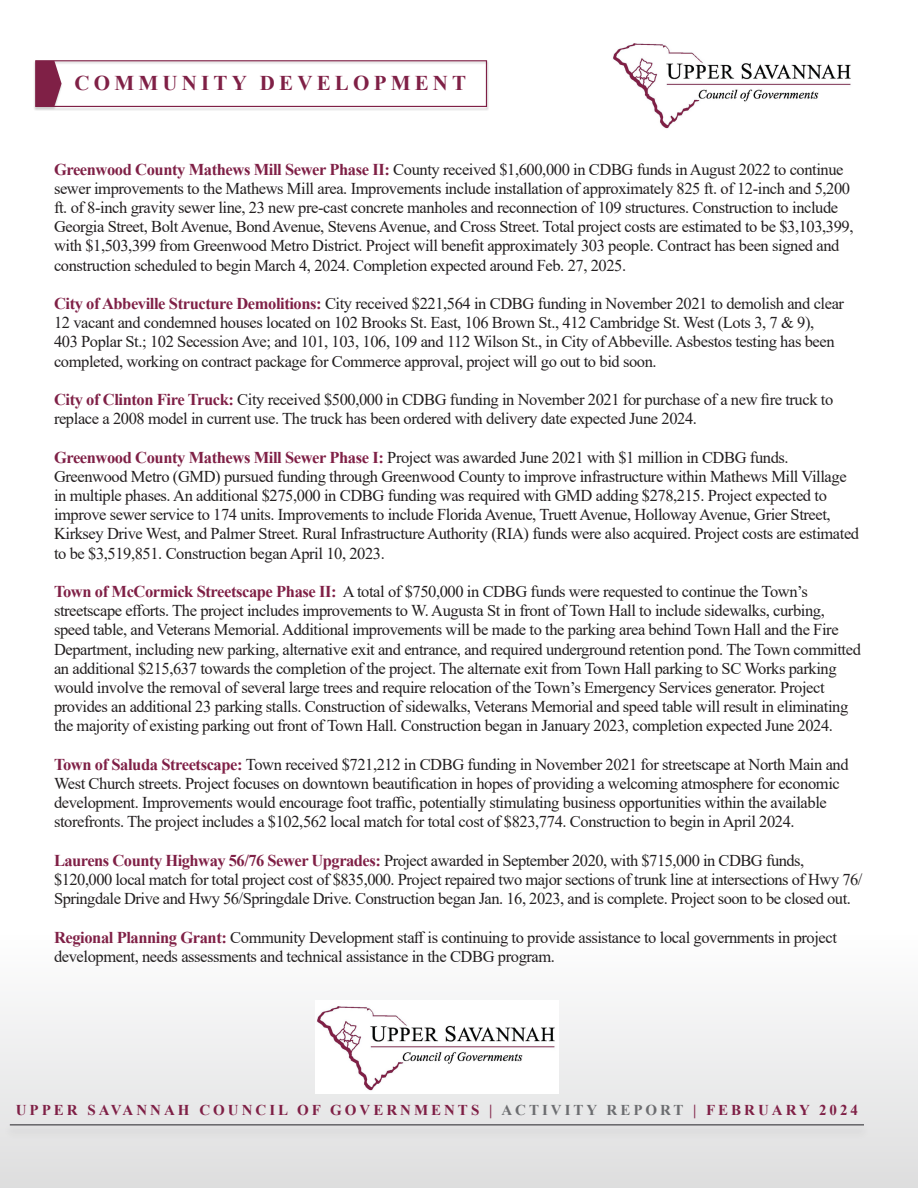
<style>
.page{position:relative;width:918px;height:1188px;background:#fff}
.page>*{position:absolute;margin:0;border:0;box-sizing:border-box;transform-origin:0 0}
.t1{font:700 21px "Times New Roman";letter-spacing:.2em;color:#7f2046}
.t2{font:16.5px/19.2px "Times New Roman";letter-spacing:-.025em;color:#231f20}
.t3{font:700 15px "Times New Roman";letter-spacing:.2em;color:#7f2046}
.s1{font-weight:700;color:#7f2046}
.s2{color:#6c6d70}
</style>
<div class="page">
<div style="left:0;top:875px;width:918px;height:313px;background:linear-gradient(to bottom,#fff,#dfdfdf)"></div>
<img style="left:613px;top:43px;width:238px;height:86px">
<div style="left:3px;top:1123px;width:868px;height:17px;background:#e1e1e1"></div>
<hr style="left:10px;top:1124px;width:854px;height:2px;background:#636366">
<img style="left:315px;top:1000px;width:244px;height:94px">
<div style="left:33px;top:60px;width:456px;height:51px;background:#231f20;opacity:.22"></div>
<svg style="left:37px;top:62px;width:25px;height:43px"></svg>
<div style="left:35px;top:60px;width:452px;height:47px;border:1px solid #7f2046"></div>
<p class="t1" style="left:75px;top:68px;width:393px">COMMUNITY DEVELOPMENT</p>
<p class="t2" style="left:54px;top:159px;width:801px"><span class="s1">Greenwood County Mathews Mill Sewer Phase II:</span> County received $1,600,000 in CDBG funds in August 2022 to continue sewer improvements to the Mathews Mill area. Improvements include installation of approximately 825 ft. of 12-inch and 5,200 ft. of 8-inch gravity sewer line, 23 new pre-cast concrete manholes and reconnection of 109 structures. Construction to include Georgia Street, Bolt Avenue, Bond Avenue, Stevens Avenue, and Cross Street. Total project costs are estimated to be $3,103,399, with $1,503,399 from Greenwood Metro District. Project will benefit approximately 303 people. Contract has been signed and construction scheduled to begin March 4, 2024. Completion expected around Feb. 27, 2025.</p>
<p class="t2" style="left:54px;top:293px;width:792px"><span class="s1">City of Abbeville Structure Demolitions:</span> City received $221,564 in CDBG funding in November 2021 to demolish and clear 12 vacant and condemned houses located on 102 Brooks St. East, 106 Brown St., 412 Cambridge St. West (Lots 3, 7 &amp; 9),<br>403 Poplar St.; 102 Secession Ave; and 101, 103, 106, 109 and 112 Wilson St., in City of Abbeville. Asbestos testing has been completed, working on contract package for Commerce approval, project will go out to bid soon.</p>
<p class="t2" style="left:54px;top:389px;width:781px"><span class="s1">City of Clinton Fire Truck:</span> City received $500,000 in CDBG funding in November 2021 for purchase of a new fire truck to replace a 2008 model in current use. The truck has been ordered with delivery date expected June 2024.</p>
<p class="t2" style="left:54px;top:447px;width:807px"><span class="s1">Greenwood County Mathews Mill Sewer Phase I:</span> Project was awarded June 2021 with $1 million in CDBG funds.<br>Greenwood Metro (GMD) pursued funding through Greenwood County to improve infrastructure within Mathews Mill Village in multiple phases. An additional $275,000 in CDBG funding was required with GMD adding $278,215. Project expected to improve sewer service to 174 units. Improvements to include Florida Avenue, Truett Avenue, Holloway Avenue, Grier Street, Kirksey Drive West, and Palmer Street. Rural Infrastructure Authority (RIA) funds were also acquired. Project costs are estimated to be $3,519,851. Construction began April 10, 2023.</p>
<p class="t2" style="left:54px;top:581px;width:808px"><span class="s1">Town of McCormick Streetscape Phase II:</span> A total of $750,000 in CDBG funds were requested to continue the Town’s streetscape efforts. The project includes improvements to W. Augusta St in front of Town Hall to include sidewalks, curbing, speed table, and Veterans Memorial. Additional improvements will be made to the parking area behind Town Hall and the Fire Department, including new parking, alternative exit and entrance, and required underground retention pond. The Town committed an additional $215,637 towards the completion of the project. The alternate exit from Town Hall parking to SC Works parking would involve the removal of several large trees and require relocation of the Town’s Emergency Services generator. Project provides an additional 23 parking stalls. Construction of sidewalks, Veterans Memorial and speed table will result in eliminating the majority of existing parking out front of Town Hall. Construction began in January 2023, completion expected June 2024.</p>
<p class="t2" style="left:54px;top:754px;width:796px"><span class="s1">Town of Saluda Streetscape:</span> Town received $721,212 in CDBG funding in November 2021 for streetscape at North Main and West Church streets. Project focuses on downtown beautification in hopes of providing a welcoming atmosphere for economic development. Improvements would encourage foot traffic, potentially stimulating business opportunities within the available storefronts. The project includes a $102,562 local match for total cost of $823,774. Construction to begin in April 2024.</p>
<p class="t2" style="left:54px;top:850px;width:810px"><span class="s1">Laurens County Highway 56/76 Sewer Upgrades:</span> Project awarded in September 2020, with $715,000 in CDBG funds, $120,000 local match for total project cost of $835,000. Project repaired two major sections of trunk line at intersections of Hwy 76/<br>Springdale Drive and Hwy 56/Springdale Drive. Construction began Jan. 16, 2023, and is complete. Project soon to be closed out.</p>
<p class="t2" style="left:54px;top:927px;width:785px"><span class="s1">Regional Planning Grant:</span> Community Development staff is continuing to provide assistance to local governments in project development, needs assessments and technical assistance in the CDBG program.</p>
<p class="t3" style="left:16px;top:1099px;width:844px">UPPER SAVANNAH COUNCIL OF GOVERNMENTS | <span class="s2">ACTIVITY REPORT</span> | FEBRUARY 2024</p>
</div>
